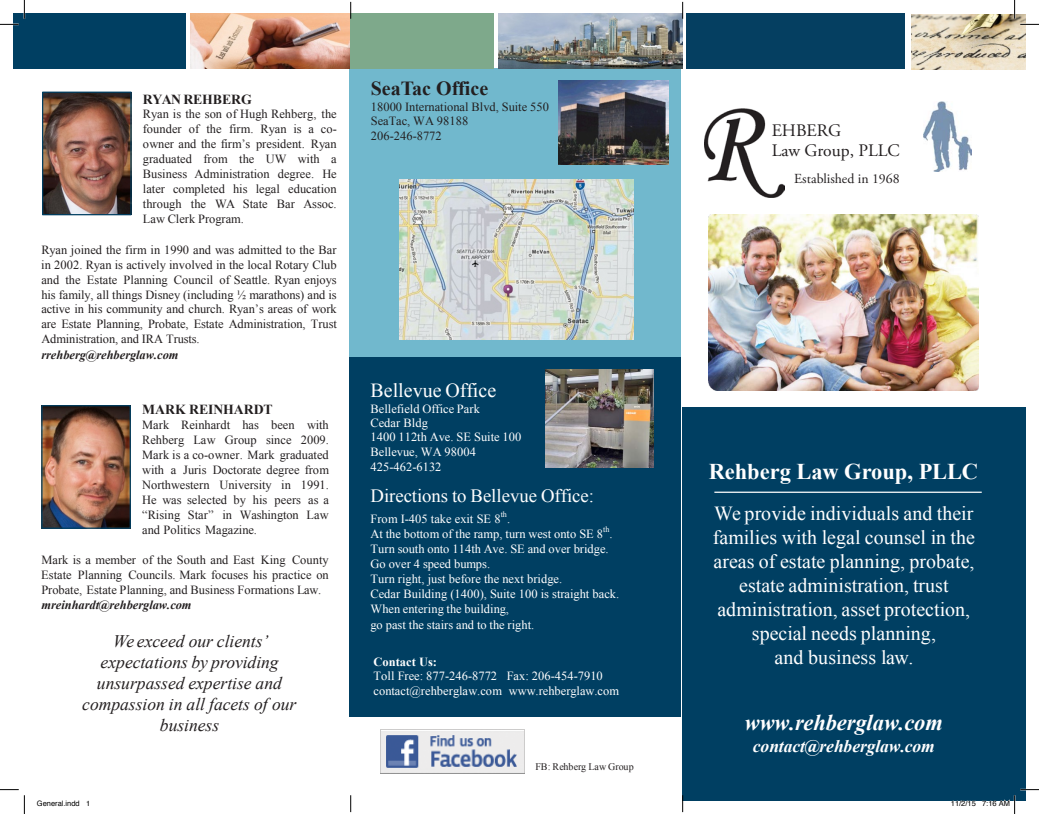
<style>
.page{position:relative;width:1039px;height:814px;background:#fff}
.page>*{position:absolute;margin:0;border:0;box-sizing:border-box;transform-origin:0 0}
.t1{font:700 22.5px "Times New Roman";letter-spacing:-.005em;color:#fff}
.t2{font:italic 700 22.5px "Times New Roman";letter-spacing:-.005em;color:#fff}
.t3{font:20px/24px "Times New Roman";color:#fff;text-align:center}
.t4{font:700 20px "Times New Roman";color:#231f20}
.t5{font:18.75px "Times New Roman";letter-spacing:-.005em;color:#fff}
.t6{font:italic 17.5px/21px "Times New Roman";letter-spacing:-.005em;color:#231f20;text-align:center}
.t7{font:italic 700 17.5px "Times New Roman";letter-spacing:-.005em;color:#fff}
.t8{font:17.5px/20.1px "Adobe Garamond Pro";color:#231f20}
.t9{font:700 13.75px "Times New Roman";letter-spacing:-.005em;color:#231f20}
.t10{font:13.75px "Adobe Garamond Pro";color:#231f20}
.t11{font:12.5px/15px "Times New Roman";color:#231f20;text-align:justify}
.t12{font:12.5px/15px "Times New Roman";color:#fff}
.t13{font:italic 700 12.5px "Times New Roman";color:#231f20}
.t14{font:700 12.5px "Times New Roman";color:#fff}
.t15{font:10px "Times New Roman";letter-spacing:-.005em;color:#231f20}
.t16{font:8.12px "Times New Roman";color:#fff}
.t17{font:7.5px "Helvetica";color:#000}
</style>
<div class="page">
<div style="left:349px;top:357px;width:332px;height:359px;background:#003f62"></div>
<div style="left:681px;top:407px;width:344px;height:394px;background:#003f62"></div>
<div style="left:349px;top:69px;width:332px;height:288px;background:#71b8cd"></div>
<img style="left:558px;top:80px;width:110px;height:85px">
<img style="left:399px;top:179px;width:235px;height:160px">
<img style="left:545px;top:370px;width:108px;height:97px">
<img style="left:380px;top:729px;width:144px;height:44px">
<img style="left:708px;top:215px;width:270px;height:175px">
<img style="left:704px;top:108px;width:81px;height:90px">
<img style="left:924px;top:101px;width:47px;height:70px">
<img style="left:43px;top:407px;width:86px;height:120px">
<div style="left:41px;top:405px;width:90px;height:124px;border:1px solid #003f62"></div>
<img style="left:44px;top:94px;width:86px;height:119px">
<div style="left:42px;top:92px;width:90px;height:123px;border:1px solid #003f62"></div>
<div style="left:13px;top:13px;width:172px;height:56px;background:#003f62"></div>
<div style="left:343px;top:13px;width:151px;height:56px;background:#7ea98b"></div>
<img style="left:191px;top:13px;width:158px;height:56px">
<img style="left:499px;top:13px;width:183px;height:56px">
<div style="left:686px;top:13px;width:219px;height:56px;background:#053f61"></div>
<img style="left:911px;top:14px;width:115px;height:56px">
<hr style="left:714px;top:491px;width:268px;height:2px;background:#fff">
<svg style="left:350px;top:2px;width:1px;height:17px"></svg>
<svg style="left:350px;top:795px;width:1px;height:17px"></svg>
<svg style="left:682px;top:2px;width:1px;height:17px"></svg>
<svg style="left:682px;top:795px;width:1px;height:17px"></svg>
<svg style="left:0;top:0;width:25px;height:25px"></svg>
<svg style="left:0;top:789px;width:25px;height:25px"></svg>
<svg style="left:1014px;top:0;width:25px;height:25px"></svg>
<svg style="left:952px;top:800px;width:24px;height:1px"></svg>
<svg style="left:982px;top:789px;width:57px;height:25px"></svg>
<p class="t9" style="left:143px;top:90px;width:110px">RYAN REHBERG</p>
<p class="t11" style="left:143px;top:107px;width:195px">Ryan is the son of Hugh Rehberg, the founder of the firm. Ryan is a co&shy;owner and the firm’s president. Ryan graduated from the UW with a Business Administration degree. He later completed his legal education through the WA State Bar Assoc.<br>Law Clerk Program.</p>
<p class="t11" style="left:41px;top:242px;width:297px">Ryan joined the firm in 1990 and was admitted to the Bar in 2002. Ryan is actively involved in the local Rotary Club and the Estate Planning Council of Seattle. Ryan enjoys his family, all things Disney (including ½ marathons) and is active in his community and church. Ryan’s areas of work are Estate Planning, Probate, Estate Administration, Trust Administration, and IRA Trusts.</p>
<p class="t13" style="left:41px;top:346px;width:139px">rrehberg@rehberglaw.com</p>
<p class="t9" style="left:142px;top:400px;width:132px">MARK REINHARDT</p>
<p class="t11" style="left:142px;top:417px;width:188px">Mark Reinhardt has been with Rehberg Law Group since 2009.<br>Mark is a co-owner. Mark graduated with a Juris Doctorate degree from Northwestern University in 1991.<br>He was selected by his peers as a “Rising Star” in Washington Law and Politics Magazine.</p>
<p class="t11" style="left:41px;top:552px;width:289px">Mark is a member of the South and East King County Estate Planning Councils. Mark focuses his practice on Probate, Estate Planning, and Business Formations Law.</p>
<p class="t13" style="left:41px;top:596px;width:152px">mreinhardt@rehberglaw.com</p>
<h3 class="t6" style="left:82px;top:630px;width:216px">We exceed our clients’ expectations by providing unsurpassed expertise and compassion in all facets of our business</h3>
<h2 class="t4" style="left:371px;top:74px;width:119px">SeaTac Office</h2>
<p class="t11" style="left:371px;top:99px;width:180px;text-align:left">18000 International Blvd, Suite 550<br>SeaTac, WA 98188<br>206-246-8772</p>
<h2 class="t3" style="left:370px;top:378px;width:127px">Bellevue Office</h2>
<p class="t12" style="left:370px;top:401px;width:152px;line-height:14.6px">Bellefield Office Park<br>Cedar Bldg<br>1400 112th Ave. SE Suite 100<br>Bellevue, WA 98004<br>425-462-6132</p>
<h3 class="t5" style="left:370px;top:483px;width:225px">Directions to Bellevue Office:</h3>
<p class="t12" style="left:370px;top:511px;width:132px">From I-405 take exit SE 8</p>
<p class="t16" style="left:501px;top:509px;width:8px">th</p>
<p class="t12" style="left:370px;top:511px;width:234px;text-indent:137px">.<br>At the bottom of the ramp, turn west onto SE 8</p>
<p class="t16" style="left:603px;top:524px;width:8px">th</p>
<p class="t12" style="left:609px;top:526px;width:5px">.</p>
<p class="t12" style="left:370px;top:541px;width:250px">Turn south onto 114th Ave. SE and over bridge.<br>Go over 4 speed bumps.<br>Turn right, just before the next bridge.<br>Cedar Building (1400), Suite 100 is straight back.<br>When entering the building,</p>
<p class="t12" style="left:370px;top:617px;width:165px">go past the stairs and to the right.</p>
<p class="t14" style="left:373px;top:653px;width:65px">Contact Us:</p>
<p class="t12" style="left:373px;top:668px;width:247px">Toll Free: 877-246-8772 Fax: 206-454-7910 contact@rehberglaw.com www.rehberglaw.com</p>
<p class="t15" style="left:535px;top:759px;width:100px">FB: Rehberg Law Group</p>
<h3 class="t8" style="left:772px;top:121px;width:129px">EHBERG<br>Law Group, PLLC</h3>
<p class="t10" style="left:794px;top:171px;width:107px">Established in 1968</p>
<h1 class="t1" style="left:709px;top:456px;width:271px">Rehberg Law Group, PLLC</h1>
<h2 class="t3" style="left:713px;top:501px;width:264px">We provide individuals and their families with legal counsel in the areas of estate planning, probate, estate administration, trust administration, asset protection, special needs planning,<br>and business law.</h2>
<h1 class="t2" style="left:745px;top:707px;width:199px">www.rehberglaw.com</h1>
<h3 class="t7" style="left:753px;top:734px;width:183px">contact@rehberglaw.com</h3>
<p class="t17" style="left:37px;top:798px;width:55px">General.indd 1</p>
<p class="t17" style="left:951px;top:798px;width:61px">11/2/15 7:16 AM</p>
</div>
